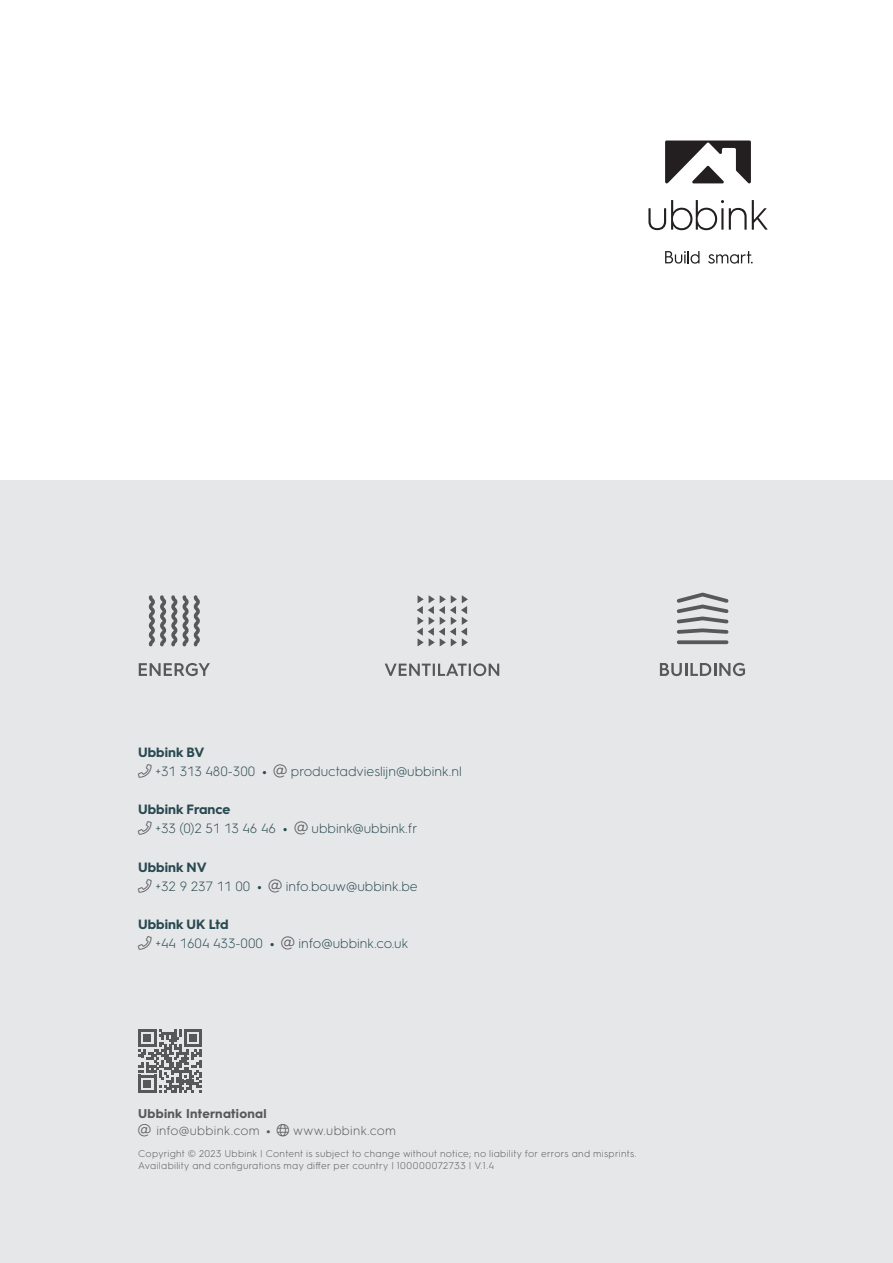
<style>
.page{position:relative;width:893px;height:1263px;background:#fff}
.page>*{position:absolute;margin:0;border:0;box-sizing:border-box;transform-origin:0 0}
.t1{font:300 13.5px "HGS3";color:#294a51}
.t2{font:700 13.5px "HGS3";color:#294a51}
.t3{font:300 12.75px "HGS3";letter-spacing:.02em;color:#57585a}
.t4{font:700 12.75px "HGS3";letter-spacing:.02em;color:#57585a}
.t5{font:300 9.75px/12.8px "HGS3";letter-spacing:.025em;color:#57585a}
.s1{color:#57585a}
.s2{font-weight:700}
</style>
<div class="page">
<div style="left:0;top:480px;width:893px;height:783px;background:#e6e7e9"></div>
<svg style="left:139px;top:1029px;width:62px;height:63px"></svg>
<svg style="left:149px;top:595px;width:51px;height:51px"></svg>
<svg style="left:139px;top:663px;width:71px;height:13px"></svg>
<svg style="left:417px;top:595px;width:51px;height:51px"></svg>
<svg style="left:385px;top:663px;width:114px;height:13px"></svg>
<svg style="left:677px;top:593px;width:52px;height:51px"></svg>
<svg style="left:660px;top:663px;width:85px;height:13px"></svg>
<svg style="left:648px;top:200px;width:120px;height:30px"></svg>
<svg style="left:665px;top:251px;width:34px;height:13px"></svg>
<svg style="left:708px;top:251px;width:45px;height:13px"></svg>
<svg style="left:665px;top:140px;width:86px;height:43px"></svg>
<h1 class="t2" style="left:138px;top:743px;width:68px">Ubbink BV</h1>
<h1 class="t1" style="left:138px;top:762px;width:325px"><span class="s1">□■</span> +31 313 480-300 <span class="s2">•</span> <span class="s1">▼</span> productadvieslijn@ubbink.nl</h1>
<h1 class="t2" style="left:138px;top:800px;width:94px">Ubbink France</h1>
<h1 class="t1" style="left:138px;top:820px;width:281px"><span class="s1">□■</span> +33 (0)2 51 13 46 46 <span class="s2">•</span> <span class="s1">▼</span> ubbink@ubbink.fr</h1>
<h1 class="t2" style="left:138px;top:857px;width:70px">Ubbink NV</h1>
<h1 class="t1" style="left:138px;top:877px;width:281px"><span class="s1">□■</span> +32 9 237 11 00 <span class="s2">•</span> <span class="s1">▼</span> info.bouw@ubbink.be</h1>
<h1 class="t2" style="left:138px;top:915px;width:92px">Ubbink UK Ltd</h1>
<h1 class="t1" style="left:138px;top:934px;width:271px"><span class="s1">□■</span> +44 1604 433-000 <span class="s2">•</span> <span class="s1">▼</span> info@ubbink.co.uk</h1>
<h2 class="t4" style="left:138px;top:1105px;width:130px">Ubbink International</h2>
<h2 class="t3" style="left:138px;top:1122px;width:259px">▼ info@ubbink.com <span class="s2">•</span> ●□ www.ubbink.com</h2>
<p class="t5" style="left:138px;top:1146px;width:500px">Copyright © 2023 Ubbink | Content is subject to change without notice; no liability for errors and misprints.<br>Availability and configurations may differ per country | 100000072733 | V.1.4</p>
</div>
